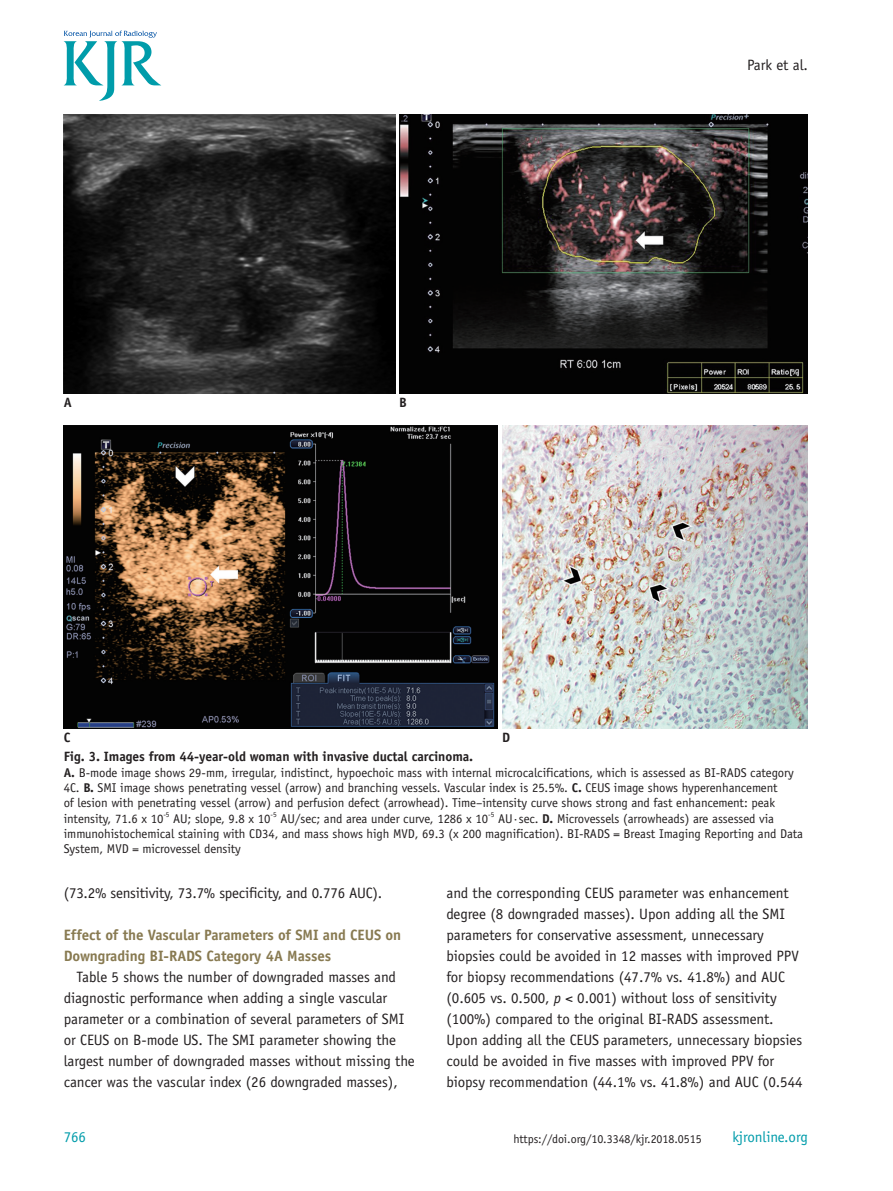
<style>
.page{position:relative;width:893px;height:1191px;background:#fff}
.page>*{position:absolute;margin:0;border:0;box-sizing:border-box;transform-origin:0 0}
.본문{font:15px/21px "Officina Sans Std";letter-spacing:-.005em;color:#231f20}
._1_제목{font:700 15px/21px "Officina Sans Std";letter-spacing:-.005em;color:#887a51}
.t1{font:15px "Officina Sans Std";letter-spacing:-.005em;color:#009caa}
.그림제목{font:700 13.5px "Officina Sans Std";letter-spacing:-.005em;color:#231f20}
.그림제목1{font:12.75px/15.3px "Officina Sans Std";letter-spacing:-.005em;color:#231f20}
.t2{font:12px "Officina Sans Std";letter-spacing:-.005em;color:#231f20}
.그림제목1-2{font:7.5px "Officina Sans Std";color:#231f20}
.s1{font-weight:700}
.s2{font-style:italic}
</style>
<div class="page">
<svg style="left:64px;top:31px;width:97px;height:70px"></svg>
<img style="left:64px;top:115px;width:331px;height:278px">
<img style="left:399px;top:115px;width:409px;height:278px">
<img style="left:64px;top:425px;width:434px;height:303px">
<img style="left:502px;top:425px;width:306px;height:303px">
<p class="그림제목" style="left:64px;top:394px;width:10px">A</p>
<p class="그림제목" style="left:399px;top:394px;width:9px">B</p>
<p class="그림제목" style="left:64px;top:729px;width:8px">C</p>
<p class="그림제목" style="left:502px;top:729px;width:10px">D</p>
<p class="본문" style="left:747px;top:54px;width:62px">Park et al.</p>
<p class="그림제목" style="left:64px;top:748px;width:411px">Fig. 3. Images from 44-year-old woman with invasive ductal carcinoma.</p>
<p class="그림제목1" style="left:64px;top:764px;width:731px"><span class="s1">A.</span> B-mode image shows 29-mm, irregular, indistinct, hypoechoic mass with internal microcalcifications, which is assessed as BI-RADS category 4C. <span class="s1">B.</span> SMI image shows penetrating vessel (arrow) and branching vessels. Vascular index is 25.5%. <span class="s1">C.</span> CEUS image shows hyperenhancement<br>of lesion with penetrating vessel (arrow) and perfusion defect (arrowhead). Time–intensity curve shows strong and fast enhancement: peak intensity, 71.6 x 10</p>
<p class="그림제목1-2" style="left:163px;top:809px;width:8px">-5</p>
<p class="그림제목1" style="left:173px;top:810px;width:99px">AU; slope, 9.8 x 10</p>
<p class="그림제목1-2" style="left:271px;top:809px;width:8px">-5</p>
<p class="그림제목1" style="left:281px;top:810px;width:209px">AU/sec; and area under curve, 1286 x 10</p>
<p class="그림제목1-2" style="left:488px;top:809px;width:8px">-5</p>
<p class="그림제목1" style="left:64px;top:810px;width:741px;text-indent:434px">AU·sec. <span class="s1">D.</span> Microvessels (arrowheads) are assessed via immunohistochemical staining with CD34, and mass shows high MVD, 69.3 (x 200 magnification). BI-RADS = Breast Imaging Reporting and Data<br>System, MVD = microvessel density</p>
<p class="본문" style="left:64px;top:882px;width:320px">(73.2% sensitivity, 73.7% specificity, and 0.776 AUC).</p>
<p class="_1_제목" style="left:64px;top:923px;width:339px">Effect of the Vascular Parameters of SMI and CEUS on<br>Downgrading BI-RADS Category 4A Masses</p>
<p class="본문" style="left:64px;top:966px;width:353px;text-indent:13px">Table 5 shows the number of downgraded masses and diagnostic performance when adding a single vascular parameter or a combination of several parameters of SMI or CEUS on B-mode US. The SMI parameter showing the largest number of downgraded masses without missing the cancer was the vascular index (26 downgraded masses),</p>
<p class="t1" style="left:64px;top:1128px;width:24px">766</p>
<p class="본문" style="left:446px;top:882px;width:358px">and the corresponding CEUS parameter was enhancement degree (8 downgraded masses). Upon adding all the SMI parameters for conservative assessment, unnecessary biopsies could be avoided in 12 masses with improved PPV for biopsy recommendations (47.7% vs. 41.8%) and AUC (0.605 vs. 0.500, <span class="s2">p</span> &lt; 0.001) without loss of sensitivity (100%) compared to the original BI-RADS assessment.<br>Upon adding all the CEUS parameters, unnecessary biopsies could be avoided in five masses with improved PPV for biopsy recommendation (44.1% vs. 41.8%) and AUC (0.544</p>
<p class="t2" style="left:513px;top:1132px;width:190px">https://doi.org/10.3348/kjr.2018.0515</p>
<p class="t1" style="left:732px;top:1128px;width:77px">kjronline.org</p>
</div>
